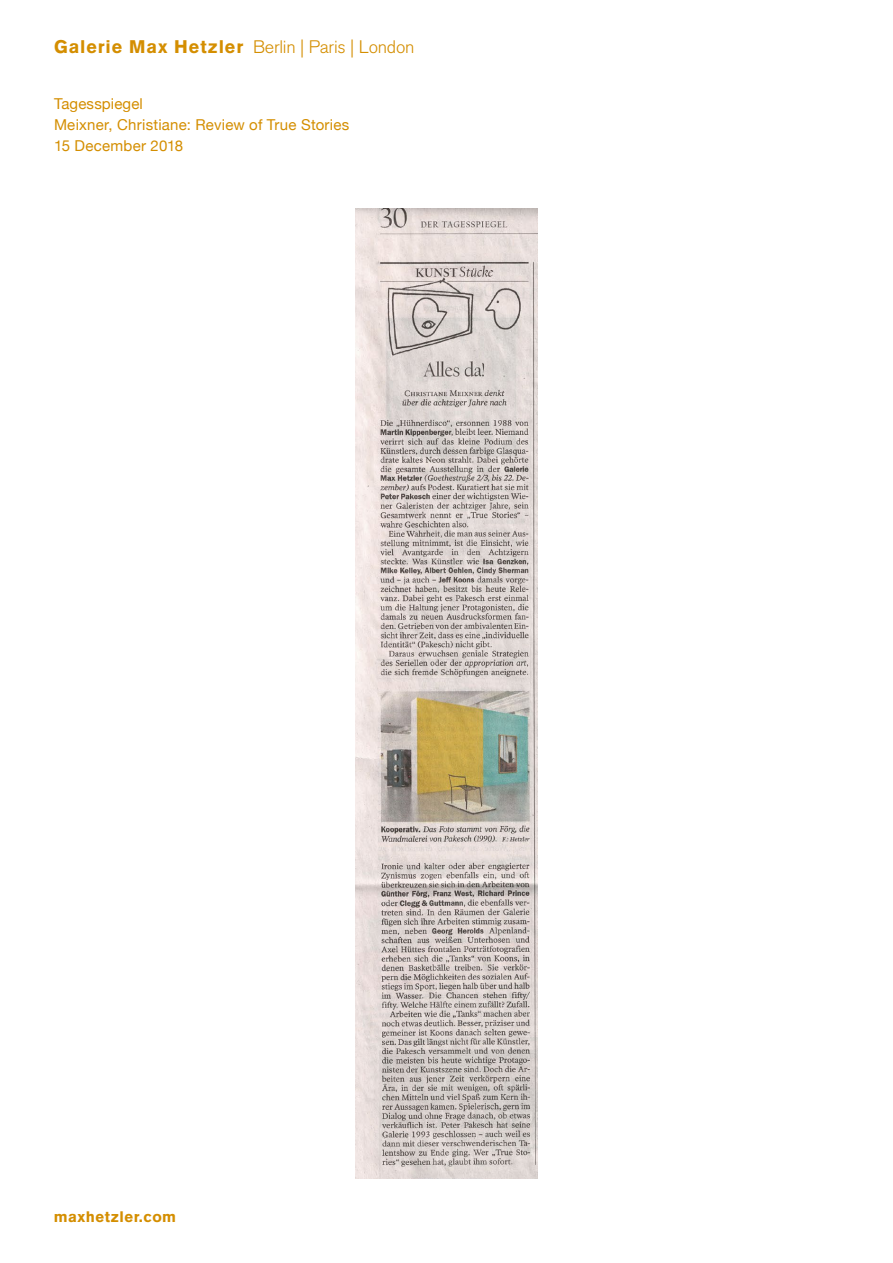
<style>
.page{position:relative;width:893px;height:1263px;background:#fff}
.page>*{position:absolute;margin:0;border:0;box-sizing:border-box;transform-origin:0 0}
.t1{font:18px "Akzidenz Grotesk BE Light Os F";letter-spacing:-.015em;color:#d48e00}
.t2{font:15px/21px "Helvetica Neue";letter-spacing:.015em;color:#d48e00}
.t3{font:900 15px "Akzidenz Grotesk";letter-spacing:.03em;color:#d48e00}
.s1{font-family:"Akzidenz Grotesk";font-weight:900}
</style>
<div class="page">
<img style="left:356px;top:209px;width:181px;height:970px">
<p class="t1" style="left:54px;top:37px;width:362px"><span class="s1">Galerie Max Hetzler</span> Berlin | Paris | London</p>
<p class="t2" style="left:54px;top:93px;width:297px">Tagesspiegel<br>Meixner, Christiane: Review of True Stories<br>15 December 2018</p>
<p class="t3" style="left:54px;top:1207px;width:124px">maxhetzler.com</p>
</div>
